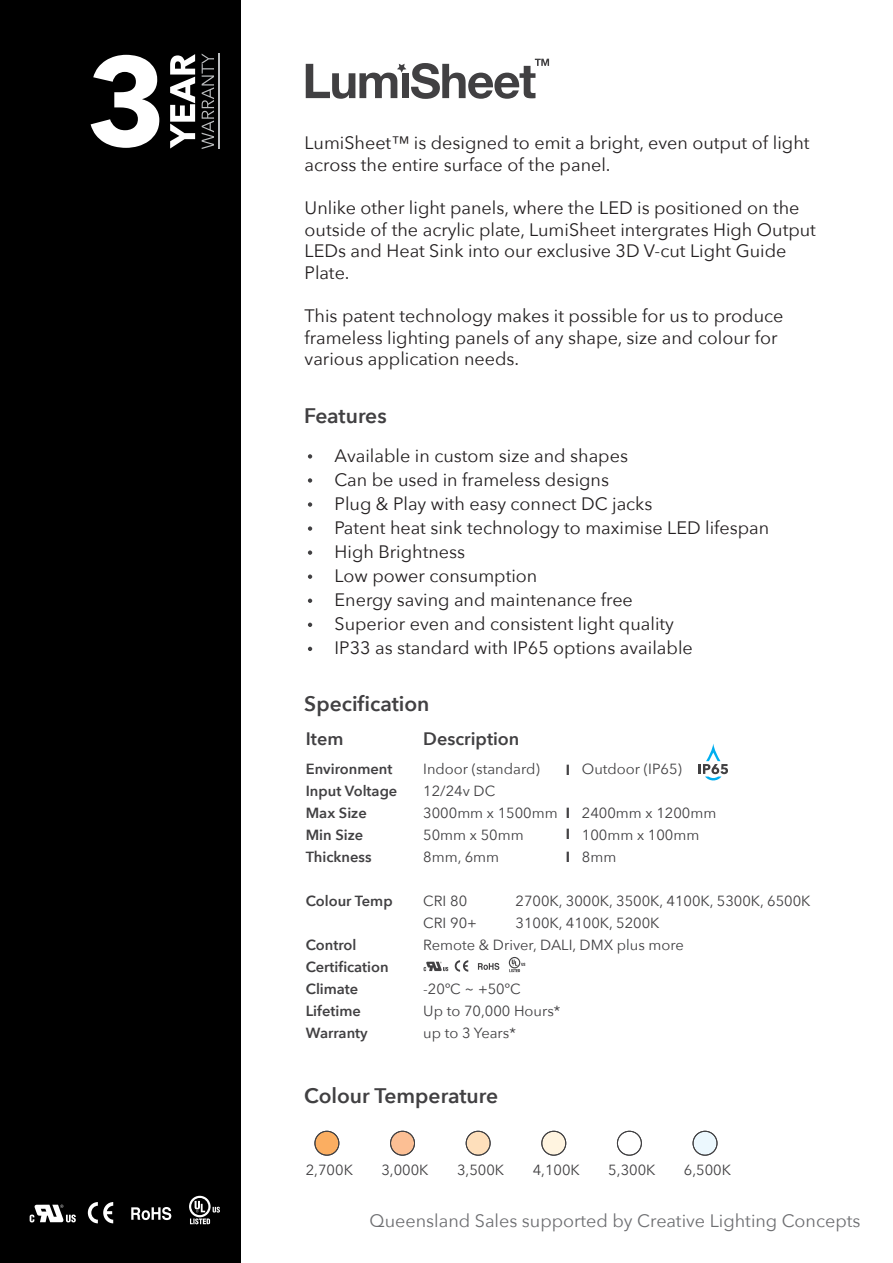
<style>
.page{position:relative;width:893px;height:1263px;background:#fff}
.page>*{position:absolute;margin:0;border:0;box-sizing:border-box;transform-origin:0 0}
.t1{font:600 21px "Avenir Next";color:#414042}
.t2{font:18px/24px "Avenir Next";color:#231f20}
.t3{font:18px "Avenir Next";color:#6d6e71}
.t4{font:600 18px "Avenir Next";color:#414042}
.t5{font:14.7px/22px "Avenir Next";color:#414042}
.t6{font:600 14.7px/22px "Avenir Next";color:#414042}
.t7{font:900 14.7px/22px "Avenir";color:#414042;text-align:justify}
</style>
<div class="page">
<div style="left:0;top:0;width:240px;height:1263px;background:#000"></div>
<div style="left:315px;top:1131px;width:24px;height:24px;background:#fbae61;border:1px solid #414042;border-radius:50%"></div>
<div style="left:315px;top:1131px;width:24px;height:24px;border:1px solid #414042;border-radius:50%"></div>
<div style="left:390px;top:1131px;width:25px;height:24px;background:#fcbf94;border:1px solid #414042;border-radius:50%"></div>
<div style="left:390px;top:1131px;width:25px;height:24px;border:1px solid #414042;border-radius:50%"></div>
<div style="left:466px;top:1131px;width:24px;height:24px;background:#fedfbb;border:1px solid #414042;border-radius:50%"></div>
<div style="left:466px;top:1131px;width:24px;height:24px;border:1px solid #414042;border-radius:50%"></div>
<div style="left:542px;top:1131px;width:24px;height:24px;background:#fff4e0;border:1px solid #414042;border-radius:50%"></div>
<div style="left:542px;top:1131px;width:24px;height:24px;border:1px solid #414042;border-radius:50%"></div>
<div style="left:617px;top:1131px;width:25px;height:24px;background:#fff;border:1px solid #414042;border-radius:50%"></div>
<div style="left:617px;top:1131px;width:25px;height:24px;border:1px solid #414042;border-radius:50%"></div>
<div style="left:693px;top:1131px;width:24px;height:24px;background:#ecf8fe;border:1px solid #414042;border-radius:50%"></div>
<div style="left:693px;top:1131px;width:24px;height:24px;border:1px solid #414042;border-radius:50%"></div>
<svg style="left:455px;top:960px;width:13px;height:12px"></svg>
<svg style="left:478px;top:963px;width:21px;height:7px"></svg>
<svg style="left:509px;top:957px;width:16px;height:15px"></svg>
<svg style="left:424px;top:962px;width:24px;height:9px"></svg>
<svg style="left:698px;top:744px;width:30px;height:37px"></svg>
<svg style="left:308px;top:454px;width:4px;height:5px"></svg>
<svg style="left:308px;top:478px;width:4px;height:5px"></svg>
<svg style="left:308px;top:502px;width:4px;height:5px"></svg>
<svg style="left:308px;top:526px;width:4px;height:5px"></svg>
<svg style="left:308px;top:550px;width:4px;height:5px"></svg>
<svg style="left:308px;top:574px;width:4px;height:5px"></svg>
<svg style="left:308px;top:599px;width:4px;height:4px"></svg>
<svg style="left:308px;top:623px;width:4px;height:4px"></svg>
<svg style="left:308px;top:647px;width:4px;height:4px"></svg>
<svg style="left:306px;top:59px;width:243px;height:40px"></svg>
<svg style="left:88px;top:1202px;width:25px;height:21px"></svg>
<svg style="left:131px;top:1207px;width:40px;height:13px"></svg>
<svg style="left:189px;top:1196px;width:31px;height:28px"></svg>
<svg style="left:30px;top:1204px;width:46px;height:18px"></svg>
<svg style="left:91px;top:55px;width:68px;height:93px"></svg>
<svg style="left:170px;top:54px;width:25px;height:95px"></svg>
<svg style="left:202px;top:54px;width:12px;height:95px"></svg>
<hr style="left:218px;top:54px;width:2px;height:95px;background:#bcbec0">
<p class="t2" style="left:305px;top:131px;width:506px;line-height:21.6px">LumiSheet™ is designed to emit a bright, even output of light across the entire surface of the panel.</p>
<p class="t2" style="left:305px;top:196px;width:513px;line-height:21.6px">Unlike other light panels, where the LED is positioned on the outside of the acrylic plate, LumiSheet intergrates High Output LEDs and Heat Sink into our exclusive 3D V-cut Light Guide Plate.</p>
<p class="t2" style="left:305px;top:304px;width:480px;line-height:21.6px">This patent technology makes it possible for us to produce frameless lighting panels of any shape, size and colour for various application needs.</p>
<p class="t1" style="left:304px;top:398px;width:84px">Features</p>
<p class="t2" style="left:335px;top:443px;width:436px">Available in custom size and shapes<br>Can be used in frameless designs<br>Plug &amp; Play with easy connect DC jacks<br>Patent heat sink technology to maximise LED lifespan High Brightness<br>Low power consumption<br>Energy saving and maintenance free<br>Superior even and consistent light quality<br>IP33 as standard with IP65 options available</p>
<p class="t1" style="left:304px;top:686px;width:127px">Specification</p>
<p class="t4" style="left:306px;top:723px;width:39px">Item</p>
<p class="t6" style="left:306px;top:757px;width:93px">Environment<br>Input Voltage<br>Max Size<br>Min Size<br>Thickness</p>
<p class="t6" style="left:306px;top:890px;width:88px">Colour Temp</p>
<p class="t6" style="left:306px;top:934px;width:84px">Control<br>Certification<br>Climate<br>Lifetime<br>Warranty</p>
<p class="t4" style="left:423px;top:724px;width:98px">Description</p>
<p class="t5" style="left:423px;top:757px;width:136px">Indoor (standard)<br>12/24v DC<br>3000mm x 1500mm<br>50mm x 50mm<br>8mm, 6mm</p>
<p class="t5" style="left:423px;top:889px;width:45px">CRI 80</p>
<p class="t5" style="left:515px;top:889px;width:296px">2700K, 3000K, 3500K, 4100K, 5300K, 6500K</p>
<p class="t5" style="left:423px;top:911px;width:55px">CRI 90+</p>
<p class="t5" style="left:582px;top:757px;width:102px">Outdoor (IP65)</p>
<p class="t5" style="left:582px;top:801px;width:136px">2400mm x 1200mm<br>100mm x 100mm<br>8mm</p>
<p class="t7" style="left:566px;top:759px;width:6px">I</p>
<p class="t7" style="left:566px;top:801px;width:6px">I I I</p>
<p class="t5" style="left:423px;top:911px;width:262px;text-indent:92px">3100K, 4100K, 5200K<br>Remote &amp; Driver, DALI, DMX plus more</p>
<p class="t5" style="left:423px;top:977px;width:139px">-20ºC ~ +50ºC<br>Up to 70,000 Hours* up to 3 Years*</p>
<p class="t1" style="left:304px;top:1077px;width:195px">Colour Temperature</p>
<p class="t5" style="left:306px;top:1159px;width:49px">2,700K</p>
<p class="t5" style="left:381px;top:1159px;width:49px">3,000K</p>
<p class="t5" style="left:457px;top:1159px;width:49px">3,500K</p>
<p class="t5" style="left:533px;top:1159px;width:49px">4,100K</p>
<p class="t5" style="left:608px;top:1159px;width:49px">5,300K</p>
<p class="t5" style="left:684px;top:1159px;width:49px">6,500K</p>
<p class="t3" style="left:370px;top:1205px;width:492px">Queensland Sales supported by Creative Lighting Concepts</p>
</div>
